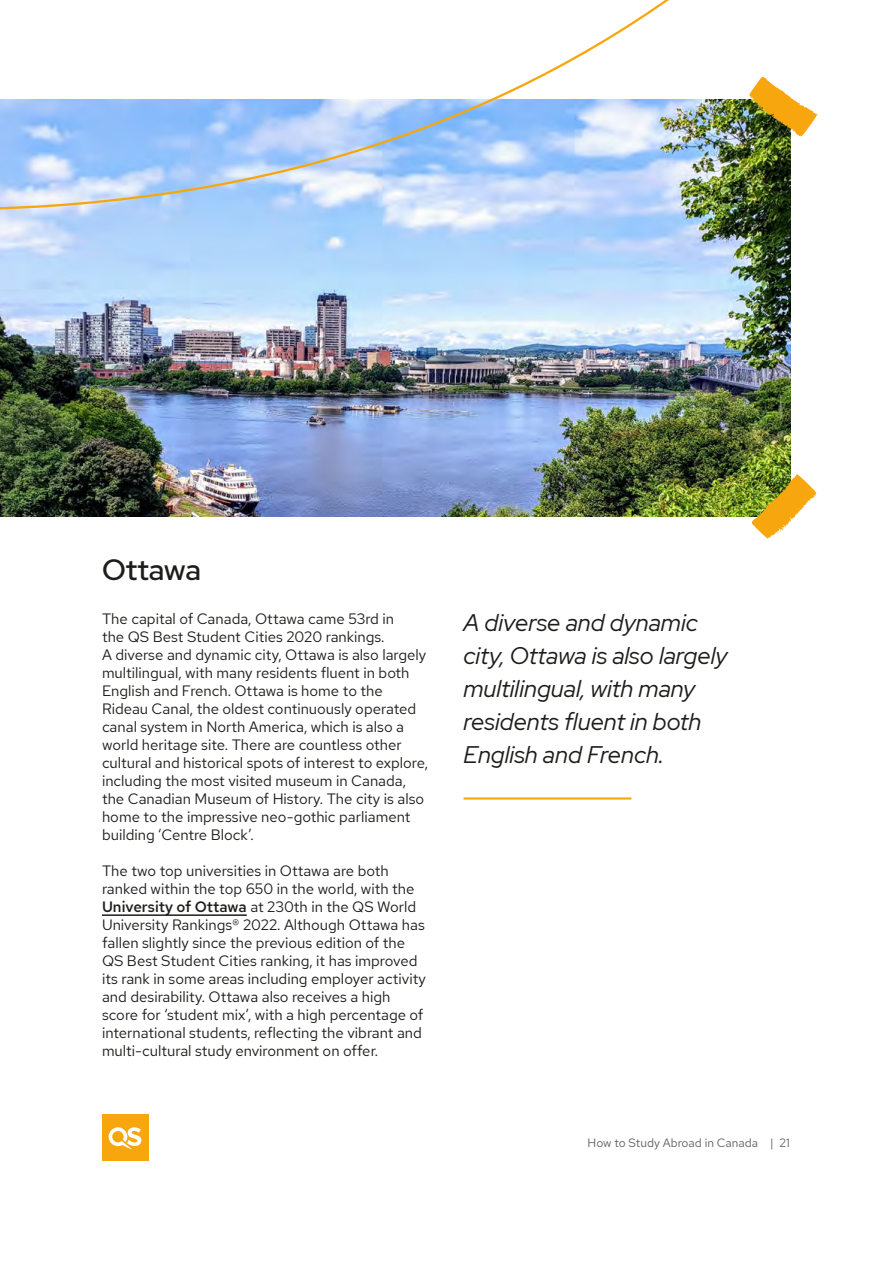
<style>
.page{position:relative;width:893px;height:1263px;background:#fff}
.page>*{position:absolute;margin:0;border:0;box-sizing:border-box;transform-origin:0 0}
.t1{font:500 29.25px "Red Hat Display";color:#1d1d1b}
.t2{font:italic 24px/33px "Red Hat Display";color:#1d1d1b}
.t3{font:15px/18px "Red Hat Text";color:#1d1d1b}
.t4{font:12px "Red Hat Text";color:#61615f}
.s1{font-weight:500}
</style>
<div class="page">
<div style="left:102px;top:1114px;width:46px;height:47px;background:#f7a70d"></div>
<svg style="left:109px;top:1127px;width:32px;height:22px"></svg>
<img style="left:0;top:281px;width:791px;height:235px">
<hr style="left:102px;top:914px;width:145px;height:2px;background:#1d1d1b">
<hr style="left:463px;top:797px;width:168px;height:2px;background:#f7a70d">
<svg style="left:0;top:0;width:802px;height:281px"></svg>
<svg style="left:749px;top:76px;width:68px;height:60px"></svg>
<svg style="left:751px;top:474px;width:65px;height:65px"></svg>
<h1 class="t1" style="left:102px;top:551px;width:101px">Ottawa</h1>
<p class="t3" style="left:102px;top:610px;width:327px">The capital of Canada, Ottawa came 53rd in<br>the QS Best Student Cities 2020 rankings.<br>A diverse and dynamic city, Ottawa is also largely multilingual, with many residents fluent in both English and French. Ottawa is home to the Rideau Canal, the oldest continuously operated canal system in North America, which is also a world heritage site. There are countless other cultural and historical spots of interest to explore, including the most visited museum in Canada, the Canadian Museum of History. The city is also home to the impressive neo-gothic parliament building ‘Centre Block’.</p>
<p class="t3" style="left:102px;top:862px;width:325px">The two top universities in Ottawa are both ranked within the top 650 in the world, with the <span class="s1">University of Ottawa</span> at 230th in the QS World University Rankings® 2022. Although Ottawa has fallen slightly since the previous edition of the QS Best Student Cities ranking, it has improved its rank in some areas including employer activity and desirability. Ottawa also receives a high score for ‘student mix’, with a high percentage of international students, reflecting the vibrant and multi-cultural study environment on offer.</p>
<h2 class="t2" style="left:463px;top:606px;width:266px">A diverse and dynamic city, Ottawa is also largely multilingual, with many residents fluent in both<br>English and French.</h2>
<p class="t4" style="left:588px;top:1135px;width:204px">How to Study Abroad in Canada | 21</p>
</div>
